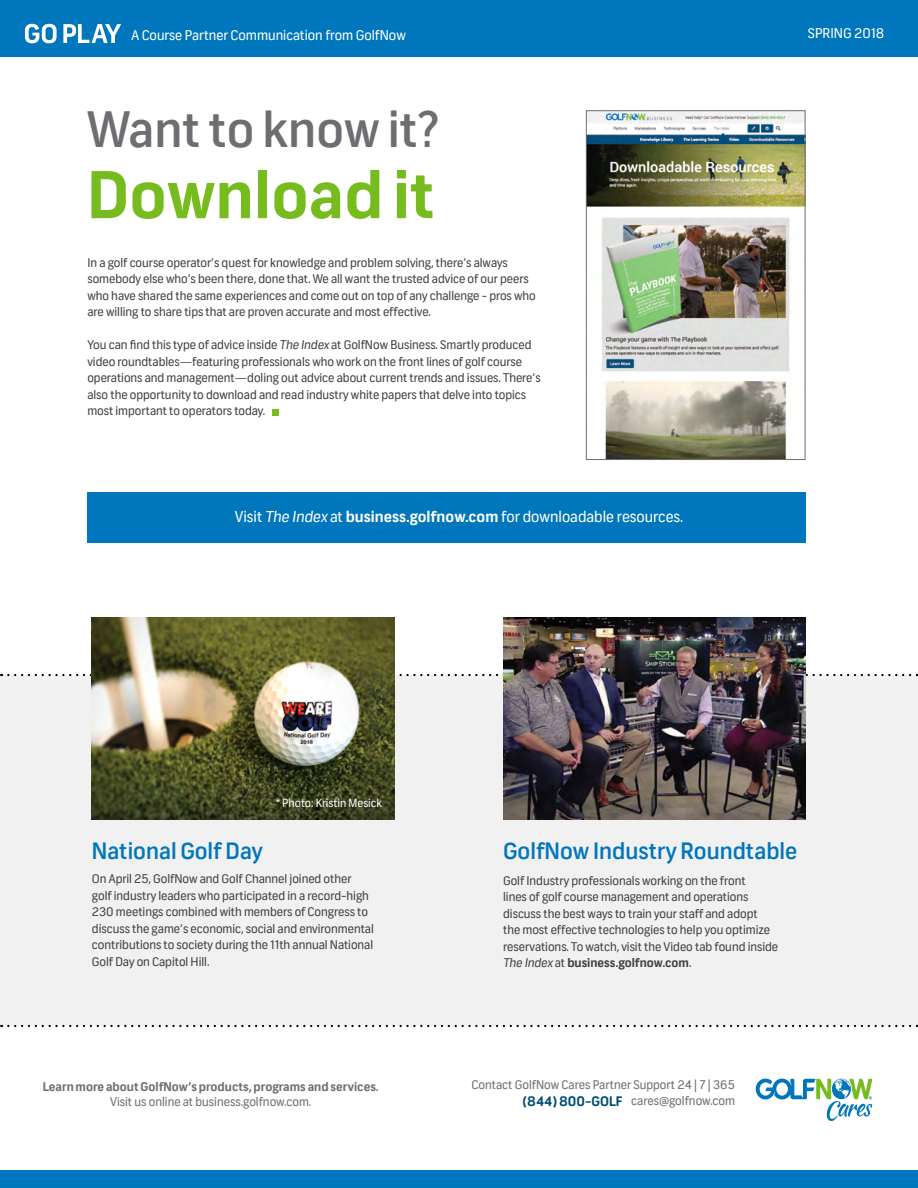
<style>
.page{position:relative;width:918px;height:1188px;background:#fff}
.page>*{position:absolute;margin:0;border:0;box-sizing:border-box;transform-origin:0 0}
.t1{font:700 64.35px "NBCSN Frank";color:#77bc1f}
.t2{font:500 48.75px "NBCSN Frank";color:#6d6e71}
.t3{font:500 22.5px "NBCSN Frank";color:#0076bc}
.t4{font:15px "NBCSN Frank";color:#fff}
.t5{font:13.5px "NBCSN Frank";color:#fff}
.t6{font:12px/16.5px "NBCSN Frank";color:#414042}
.t7{font:12px/15.3px "NBCSN Frank";color:#6d6e71;text-align:right}
.t8{font:700 12px "NBCSN Frank";color:#6d6e71}
.t9{font:11.25px "NBCSN Frank";color:#fff}
.s1{font-weight:700}
.s2{font-weight:700;font-size:13.2px;color:#034d70}
</style>
<div class="page">
<div style="left:0;top:0;width:918px;height:57px;background:#0076bc"></div>
<svg style="left:25px;top:24px;width:32px;height:19px"></svg>
<svg style="left:63px;top:24px;width:58px;height:19px"></svg>
<div style="left:0;top:1171px;width:918px;height:17px;background:#0076bc"></div>
<div style="left:87px;top:492px;width:719px;height:51px;background:#0076bc"></div>
<img style="left:588px;top:112px;width:216px;height:346px">
<div style="left:586px;top:110px;width:220px;height:350px;border:1px solid #6d6e71"></div>
<div style="left:272px;top:409px;width:7px;height:7px;background:#78bd20"></div>
<svg style="left:756px;top:1078px;width:117px;height:44px"></svg>
<div style="left:0;top:675px;width:918px;height:351px;background:#f1f1f2"></div>
<svg style="left:1px;top:674px;width:909px;height:2px"></svg>
<svg style="left:1px;top:1025px;width:909px;height:2px"></svg>
<img style="left:92px;top:617px;width:302px;height:202px">
<img style="left:503px;top:617px;width:303px;height:202px">
<p class="t5" style="left:131px;top:27px;width:276px">A Course Partner Communication from GolfNow</p>
<p class="t5" style="left:808px;top:25px;width:78px">SPRING 2018</p>
<h2 class="t2" style="left:87px;top:100px;width:353px">Want to know it?</h2>
<h1 class="t1" style="left:87px;top:156px;width:349px">Download it</h1>
<p class="t6" style="left:87px;top:255px;width:450px">In a golf course operator’s quest for knowledge and problem solving, there’s always somebody else who’s been there, done that. We all want the trusted advice of our peers who have shared the same experiences and come out on top of any challenge - pros who are willing to share tips that are proven accurate and most effective.</p>
<p class="t6" style="left:87px;top:337px;width:455px">You can find this type of advice inside The Index at GolfNow Business. Smartly produced video roundtables—featuring professionals who work on the front lines of golf course operations and management—doling out advice about current trends and issues. There’s also the opportunity to download and read industry white papers that delve into topics most important to operators today.</p>
<p class="t4" style="left:235px;top:507px;width:450px">Visit The Index at <span class="s1">business.golfnow.com</span> for downloadable resources.</p>
<p class="t9" style="left:276px;top:796px;width:108px">* Photo: Kristin Mesick</p>
<h3 class="t3" style="left:92px;top:837px;width:172px">National Golf Day</h3>
<h3 class="t3" style="left:503px;top:837px;width:296px">GolfNow Industry Roundtable</h3>
<p class="t6" style="left:92px;top:871px;width:283px">On April 25, GolfNow and Golf Channel joined other golf industry leaders who participated in a record-high 230 meetings combined with members of Congress to discuss the game’s economic, social and environmental contributions to society during the 11th annual National Golf Day on Capitol Hill.</p>
<p class="t6" style="left:503px;top:873px;width:277px">Golf Industry professionals working on the front<br>lines of golf course management and operations discuss the best ways to train your staff and adopt<br>the most effective technologies to help you optimize reservations. To watch, visit the Video tab found inside The Index at <span class="s1">business.golfnow.com</span>.</p>
<p class="t8" style="left:43px;top:1079px;width:338px">Learn more about GolfNow’s products, programs and services.</p>
<p class="t7" style="left:110px;top:1095px;width:203px">Visit us online at business.golfnow.com.</p>
<p class="t7" style="left:472px;top:1078px;width:265px">Contact GolfNow Cares Partner Support 24 | 7 | 365 <span class="s2">(844) 800-GOLF</span> cares@golfnow.com</p>
</div>
